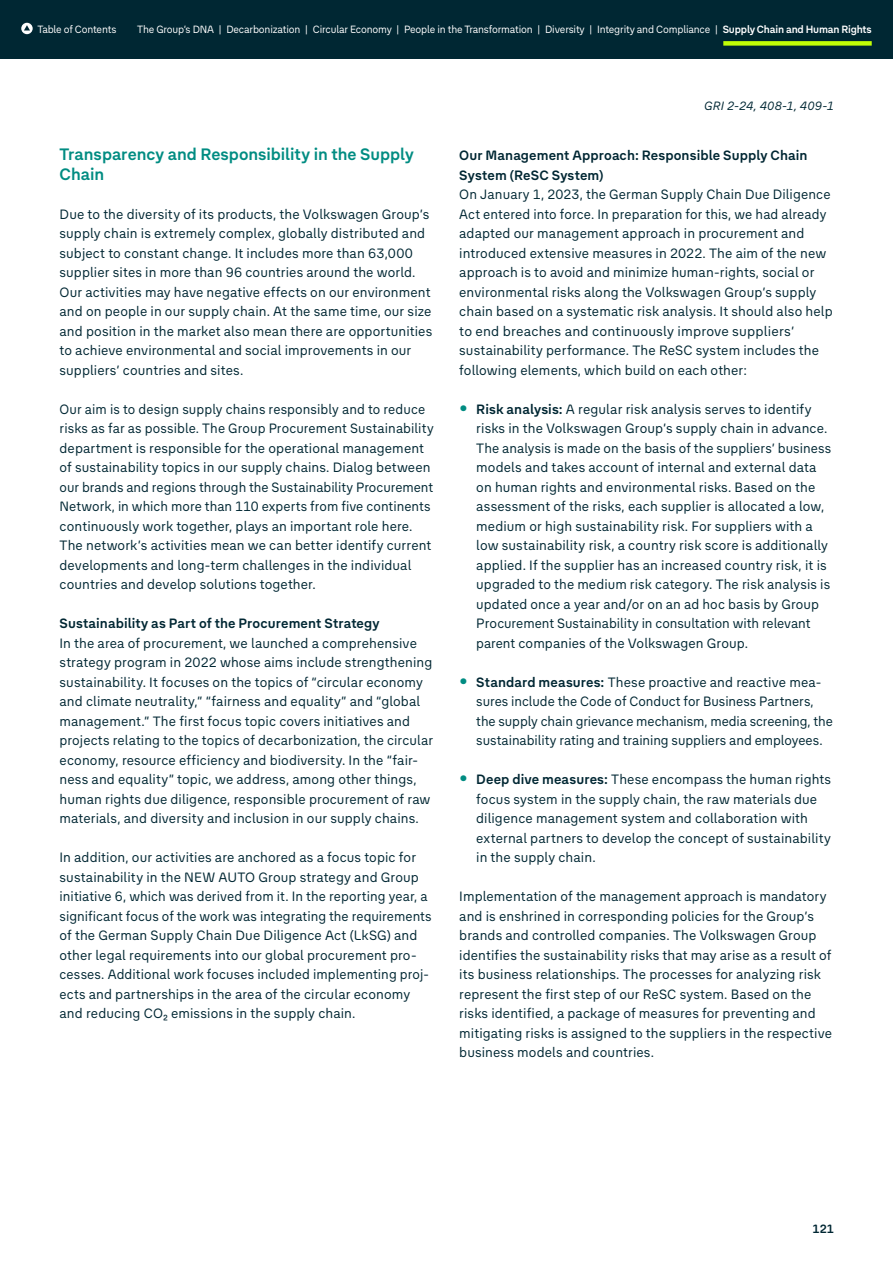
<style>
.page{position:relative;width:893px;height:1263px;background:#fff}
.page>*{position:absolute;margin:0;border:0;box-sizing:border-box;transform-origin:0 0}
.t1{font:700 16.5px/19.5px "The Group TEXT Pro";color:#008c82}
.t2{font:13.5px/19.5px "The Group TEXT Pro";letter-spacing:.01em;color:#002733}
.t3{font:700 13.5px/19.5px "The Group TEXT Pro";letter-spacing:.01em;color:#002733}
.t4{font:italic 12px "The Group TEXT Pro";letter-spacing:.02em;color:#002733}
.t5{font:700 12px "The Group TEXT Pro";color:#002733}
.t6{font:10.5px "The Group TEXT Pro";letter-spacing:-.015em;color:#fff}
.s1{font-weight:700}
.s2{font-weight:700;font-size:19.5px;color:#008c82}
</style>
<div class="page">
<div style="left:0;top:0;width:893px;height:59px;background:#002733"></div>
<div style="left:723px;top:41px;width:149px;height:5px;background:#c2fe06"></div>
<svg style="left:21px;top:23px;width:12px;height:11px"></svg>
<svg style="left:24px;top:25px;width:6px;height:6px"></svg>
<p class="t6" style="left:38px;top:21px;width:80px">Table of Contents</p>
<p class="t6" style="left:137px;top:21px;width:736px">The Group’s DNA | Decarbonization | Circular Economy | People in the Transformation | Diversity | Integrity and Compliance | <span class="s1">Supply Chain and Human Rights</span></p>
<p class="t1" style="left:60px;top:143px;width:356px">Transparency and Responsibility in the Supply<br>Chain</p>
<p class="t2" style="left:60px;top:203px;width:374px">Due to the diversity of its products, the Volkswagen Group’s supply chain is extremely complex, globally distributed and subject to constant change. It includes more than 63,000 supplier sites in more than 96 countries around the world.<br>Our activities may have negative effects on our environment and on people in our supply chain. At the same time, our size and position in the market also mean there are opportunities to achieve environmental and social improvements in our suppliers’ countries and sites.</p>
<p class="t2" style="left:60px;top:398px;width:376px">Our aim is to design supply chains responsibly and to reduce risks as far as possible. The Group Procurement Sustainability department is responsible for the operational management of sustainability topics in our supply chains. Dialog between our brands and regions through the Sustainability Procurement Network, in which more than 110 experts from five continents continuously work together, plays an important role here.<br>The network’s activities mean we can better identify current developments and long-term challenges in the individual countries and develop solutions together.</p>
<p class="t3" style="left:60px;top:612px;width:322px">Sustainability as Part of the Procurement Strategy</p>
<p class="t2" style="left:60px;top:632px;width:375px">In the area of procurement, we launched a comprehensive strategy program in 2022 whose aims include strengthening sustainability. It focuses on the topics of “circular economy and climate neutrality,” “fairness and equality” and “global management.” The first focus topic covers initiatives and projects relating to the topics of decarbonization, the circular economy, resource efficiency and biodiversity. In the “fair&shy;ness and equality” topic, we address, among other things, human rights due diligence, responsible procurement of raw materials, and diversity and inclusion in our supply chains.</p>
<p class="t2" style="left:60px;top:847px;width:374px">In addition, our activities are anchored as a focus topic for sustainability in the NEW AUTO Group strategy and Group initiative 6, which was derived from it. In the reporting year, a significant focus of the work was integrating the requirements of the German Supply Chain Due Diligence Act (LkSG) and other legal requirements into our global procurement pro&shy;cesses. Additional work focuses included implementing proj&shy;ects and partnerships in the area of the circular economy and reducing CO2 emissions in the supply chain.</p>
<p class="t4" style="left:704px;top:97px;width:131px">GRI 2-24, 408-1, 409-1</p>
<p class="t3" style="left:459px;top:144px;width:350px">Our Management Approach: Responsible Supply Chain<br>System (ReSC System)</p>
<p class="t2" style="left:459px;top:184px;width:375px">On January 1, 2023, the German Supply Chain Due Diligence Act entered into force. In preparation for this, we had already adapted our management approach in procurement and introduced extensive measures in 2022. The aim of the new approach is to avoid and minimize human-rights, social or environmental risks along the Volkswagen Group’s supply chain based on a systematic risk analysis. It should also help to end breaches and continuously improve suppliers’ sustainability performance. The ReSC system includes the following elements, which build on each other:</p>
<p class="t2" style="left:476px;top:398px;width:356px;text-indent:-17px"><span class="s2">•</span> <span class="s1">Risk analysis:</span> A regular risk analysis serves to identify risks in the Volkswagen Group’s supply chain in advance.<br>The analysis is made on the basis of the suppliers’ business models and takes account of internal and external data on human rights and environmental risks. Based on the assessment of the risks, each supplier is allocated a low, medium or high sustainability risk. For suppliers with a low sustainability risk, a country risk score is additionally applied. If the supplier has an increased country risk, it is upgraded to the medium risk category. The risk analysis is updated once a year and/or on an ad hoc basis by Group Procurement Sustainability in consultation with relevant parent companies of the Volkswagen Group.</p>
<p class="t2" style="left:476px;top:671px;width:358px;text-indent:-17px"><span class="s2">•</span> <span class="s1">Standard measures:</span> These proactive and reactive mea&shy;sures include the Code of Conduct for Business Partners, the supply chain grievance mechanism, media screening, the sustainability rating and training suppliers and employees.</p>
<p class="t2" style="left:476px;top:769px;width:356px;text-indent:-17px"><span class="s2">•</span> <span class="s1">Deep dive measures:</span> These encompass the human rights focus system in the supply chain, the raw materials due diligence management system and collaboration with external partners to develop the concept of sustainability in the supply chain.</p>
<p class="t2" style="left:459px;top:886px;width:374px">Implementation of the management approach is mandatory and is enshrined in corresponding policies for the Group’s brands and controlled companies. The Volkswagen Group identifies the sustainability risks that may arise as a result of its business relationships. The processes for analyzing risk represent the first step of our ReSC system. Based on the risks identified, a package of measures for preventing and mitigating risks is assigned to the suppliers in the respective business models and countries.</p>
<p class="t5" style="left:812px;top:1219px;width:23px">121</p>
</div>
